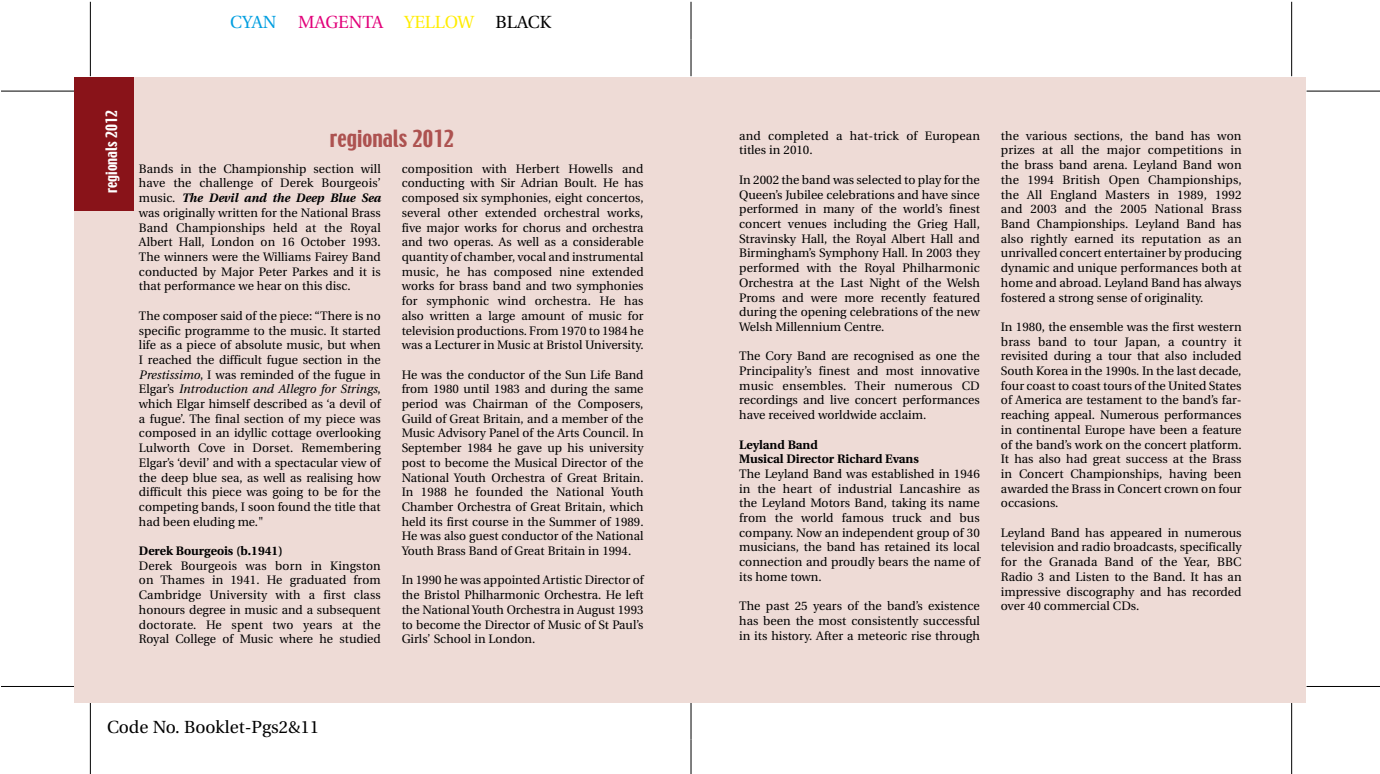
<style>
.page{position:relative;width:1380px;height:774px;background:#fff}
.page>*{position:absolute;margin:0;border:0;box-sizing:border-box;transform-origin:0 0}
.t1{font:21px "Techno";color:#ad5250}
.t2{font:17.5px "Utopia";color:#000}
.t3{font:17.5px "Utopia";color:#e2007a}
.t4{font:14px "Techno";color:#fff}
.t5{font:12.25px/14.7px "Utopia";color:#000;text-align:justify}
.t6{font:700 12.25px/14.7px "Utopia";color:#000}
.s1{color:#009ee0}
.s2{color:#ffed00}
.s3{color:#000}
.s4{font-weight:700;font-style:italic}
.s5{font-style:italic}
</style>
<div class="page">
<hr style="left:90px;top:2px;width:1px;height:74px;background:#000">
<hr style="left:90px;top:701px;width:1px;height:73px;background:#000">
<hr style="left:1px;top:91px;width:74px;height:1px;background:#000">
<hr style="left:1px;top:686px;width:74px;height:1px;background:#000">
<svg style="left:690px;top:2px;width:1px;height:74px"></svg>
<svg style="left:690px;top:702px;width:1px;height:72px"></svg>
<hr style="left:1290px;top:2px;width:1px;height:74px;background:#000">
<hr style="left:1306px;top:91px;width:73px;height:1px;background:#000">
<hr style="left:1306px;top:686px;width:73px;height:1px;background:#000">
<hr style="left:1290px;top:701px;width:1px;height:73px;background:#000">
<div style="left:74px;top:77px;width:616px;height:625px;background:#eedbd6"></div>
<div style="left:690px;top:77px;width:615px;height:625px;background:#eedbd6"></div>
<div style="left:74px;top:77px;width:60px;height:134px;background:#891319"></div>
<h2 class="t3" style="left:230px;top:13px;width:322px"><span class="s1">CYAN</span> MAGENTA <span class="s2">YELLOW</span> <span class="s3">BLACK</span></h2>
<p class="t4" style="left:102px;top:193px;width:84px;rotate:-90deg">regionals 2012</p>
<h1 class="t1" style="left:330px;top:125px;width:126px">regionals 2012</h1>
<p class="t5" style="left:139px;top:161px;width:243px">Bands in the Championship section will have the challenge of Derek Bourgeois’ music. <span class="s4">The Devil and the Deep Blue Sea </span>was originally written for the National Brass Band Championships held at the Royal Albert Hall, London on 16 October 1993.<br>The winners were the Williams Fairey Band conducted by Major Peter Parkes and it is that performance we hear on this disc.</p>
<p class="t5" style="left:139px;top:308px;width:243px">The composer said of the piece: “There is no specific programme to the music. It started life as a piece of absolute music, but when I reached the difficult fugue section in the <span class="s5">Prestissimo</span>, I was reminded of the fugue in Elgar’s <span class="s5">Introduction and Allegro for Strings</span>, which Elgar himself described as ‘a devil of a fugue’. The final section of my piece was composed in an idyllic cottage overlooking Lulworth Cove in Dorset. Remembering Elgar’s ‘devil’ and with a spectacular view of the deep blue sea, as well as realising how difficult this piece was going to be for the competing bands, I soon found the title that had been eluding me."</p>
<p class="t6" style="left:139px;top:544px;width:145px">Derek Bourgeois (b.1941)</p>
<p class="t5" style="left:139px;top:558px;width:243px">Derek Bourgeois was born in Kingston on Thames in 1941. He graduated from Cambridge University with a first class honours degree in music and a subsequent doctorate. He spent two years at the Royal College of Music where he studied</p>
<p class="t5" style="left:402px;top:161px;width:243px">composition with Herbert Howells and conducting with Sir Adrian Boult. He has composed six symphonies, eight concertos, several other extended orchestral works, five major works for chorus and orchestra and two operas. As well as a considerable quantity of chamber, vocal and instrumental music, he has composed nine extended works for brass band and two symphonies for symphonic wind orchestra. He has also written a large amount of music for television productions. From 1970 to 1984 he was a Lecturer in Music at Bristol University.</p>
<p class="t5" style="left:402px;top:367px;width:243px">He was the conductor of the Sun Life Band from 1980 until 1983 and during the same period was Chairman of the Composers, Guild of Great Britain, and a member of the Music Advisory Panel of the Arts Council. In September 1984 he gave up his university post to become the Musical Director of the National Youth Orchestra of Great Britain.<br>In 1988 he founded the National Youth Chamber Orchestra of Great Britain, which held its first course in the Summer of 1989.<br>He was also guest conductor of the National Youth Brass Band of Great Britain in 1994.</p>
<p class="t5" style="left:402px;top:573px;width:243px">In 1990 he was appointed Artistic Director of the Bristol Philharmonic Orchestra. He left the National Youth Orchestra in August 1993 to become the Director of Music of St Paul’s Girls’ School in London.</p>
<h2 class="t2" style="left:107px;top:718px;width:213px">Code No. Booklet-Pgs2&amp;11</h2>
<p class="t5" style="left:739px;top:128px;width:242px">and completed a hat-trick of European titles in 2010.</p>
<p class="t5" style="left:739px;top:173px;width:242px">In 2002 the band was selected to play for the Queen’s Jubilee celebrations and have since performed in many of the world’s finest concert venues including the Grieg Hall, Stravinsky Hall, the Royal Albert Hall and Birmingham’s Symphony Hall. In 2003 they performed with the Royal Philharmonic Orchestra at the Last Night of the Welsh Proms and were more recently featured during the opening celebrations of the new Welsh Millennium Centre.</p>
<p class="t5" style="left:739px;top:349px;width:242px">The Cory Band are recognised as one the Principality’s finest and most innovative music ensembles. Their numerous CD recordings and live concert performances have received worldwide acclaim.</p>
<p class="t6" style="left:739px;top:437px;width:181px">Leyland Band<br>Musical Director Richard Evans</p>
<p class="t5" style="left:739px;top:467px;width:242px">The Leyland Band was established in 1946 in the heart of industrial Lancashire as the Leyland Motors Band, taking its name from the world famous truck and bus company. Now an independent group of 30 musicians, the band has retained its local connection and proudly bears the name of its home town.</p>
<p class="t5" style="left:739px;top:599px;width:242px">The past 25 years of the band’s existence has been the most consistently successful in its history. After a meteoric rise through</p>
<p class="t5" style="left:1000px;top:128px;width:242px">the various sections, the band has won prizes at all the major competitions in the brass band arena. Leyland Band won the 1994 British Open Championships, the All England Masters in 1989, 1992 and 2003 and the 2005 National Brass Band Championships. Leyland Band has also rightly earned its reputation as an unrivalled concert entertainer by producing dynamic and unique performances both at home and abroad. Leyland Band has always fostered a strong sense of originality.</p>
<p class="t5" style="left:1000px;top:320px;width:242px">In 1980, the ensemble was the first western brass band to tour Japan, a country it revisited during a tour that also included South Korea in the 1990s. In the last decade, four coast to coast tours of the United States of America are testament to the band’s far&shy;reaching appeal. Numerous performances in continental Europe have been a feature of the band’s work on the concert platform.<br>It has also had great success at the Brass in Concert Championships, having been awarded the Brass in Concert crown on four occasions.</p>
<p class="t5" style="left:1000px;top:525px;width:242px">Leyland Band has appeared in numerous television and radio broadcasts, specifically for the Granada Band of the Year, BBC Radio 3 and Listen to the Band. It has an impressive discography and has recorded over 40 commercial CDs.</p>
</div>
